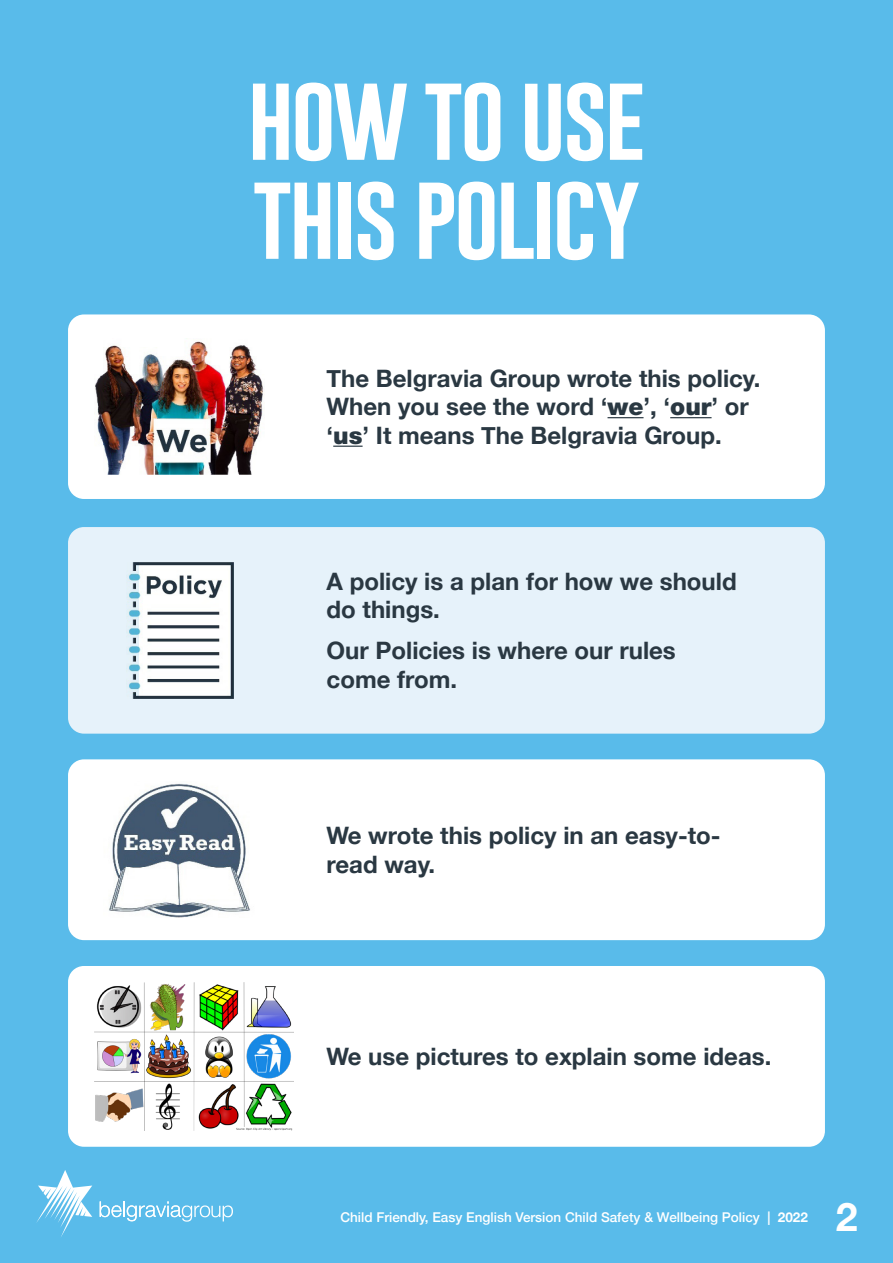
<style>
.page{position:relative;width:893px;height:1263px;background:#59bbea}
.page>*{position:absolute;margin:0;border:0;box-sizing:border-box;transform-origin:0 0}
.t1{font:90px "Gobold";letter-spacing:-.04em;color:#fff}
.t2{font:700 39.3px "Helvetica Neue";color:#fff}
.body{font:700 24px/28.5px "Helvetica Neue";color:#2a3842}
.t3{font:500 13.5px "Helvetica Neue";color:#fff}
.s1{font-family:"Helvetica Neue LT Std";font-weight:900}
.s2{font-weight:700}
</style>
<div class="page">
<div style="left:68px;top:759px;width:757px;height:181px;background:#fff;border-radius:16px"></div>
<div style="left:68px;top:314px;width:757px;height:185px;background:#fff;border-radius:16px"></div>
<hr style="left:607px;top:417px;width:36px;height:1px;background:#2a3842">
<hr style="left:670px;top:417px;width:42px;height:1px;background:#2a3842">
<hr style="left:333px;top:446px;width:30px;height:1px;background:#2a3842">
<div style="left:68px;top:527px;width:757px;height:207px;background:#e6f2fa;border-radius:16px"></div>
<img style="left:109px;top:783px;width:141px;height:135px">
<img style="left:95px;top:341px;width:170px;height:134px">
<div style="left:68px;top:966px;width:757px;height:181px;background:#fff;border-radius:16px"></div>
<img style="left:127px;top:562px;width:106px;height:136px">
<img style="left:95px;top:982px;width:198px;height:149px">
<svg style="left:36px;top:1170px;width:56px;height:67px"></svg>
<svg style="left:100px;top:1201px;width:133px;height:20px"></svg>
<p class="t1" style="left:247px;top:59px;width:400px">HOW TO USE</p>
<p class="t1" style="left:252px;top:158px;width:390px">THIS POLICY</p>
<p class="body" style="left:327px;top:365px;width:435px">The Belgravia Group wrote this policy.<br>When you see the word ‘<span class="s1">we</span>’, ‘<span class="s1">our</span>’ or ‘<span class="s1">us</span>’ It means The Belgravia Group.</p>
<p class="body" style="left:327px;top:567px;width:412px">A policy is a plan for how we should do things.</p>
<p class="body" style="left:327px;top:637px;width:351px">Our Policies is where our rules come from.</p>
<p class="body" style="left:327px;top:822px;width:396px">We wrote this policy in an easy-to&shy;read way.</p>
<p class="body" style="left:327px;top:1043px;width:446px">We use pictures to explain some ideas.</p>
<p class="t3" style="left:340px;top:1207px;width:469px">Child Friendly, Easy English Version Child Safety &amp; Wellbeing Policy | <span class="s2">2022</span></p>
<h2 class="t2" style="left:836px;top:1186px;width:23px">2</h2>
</div>
